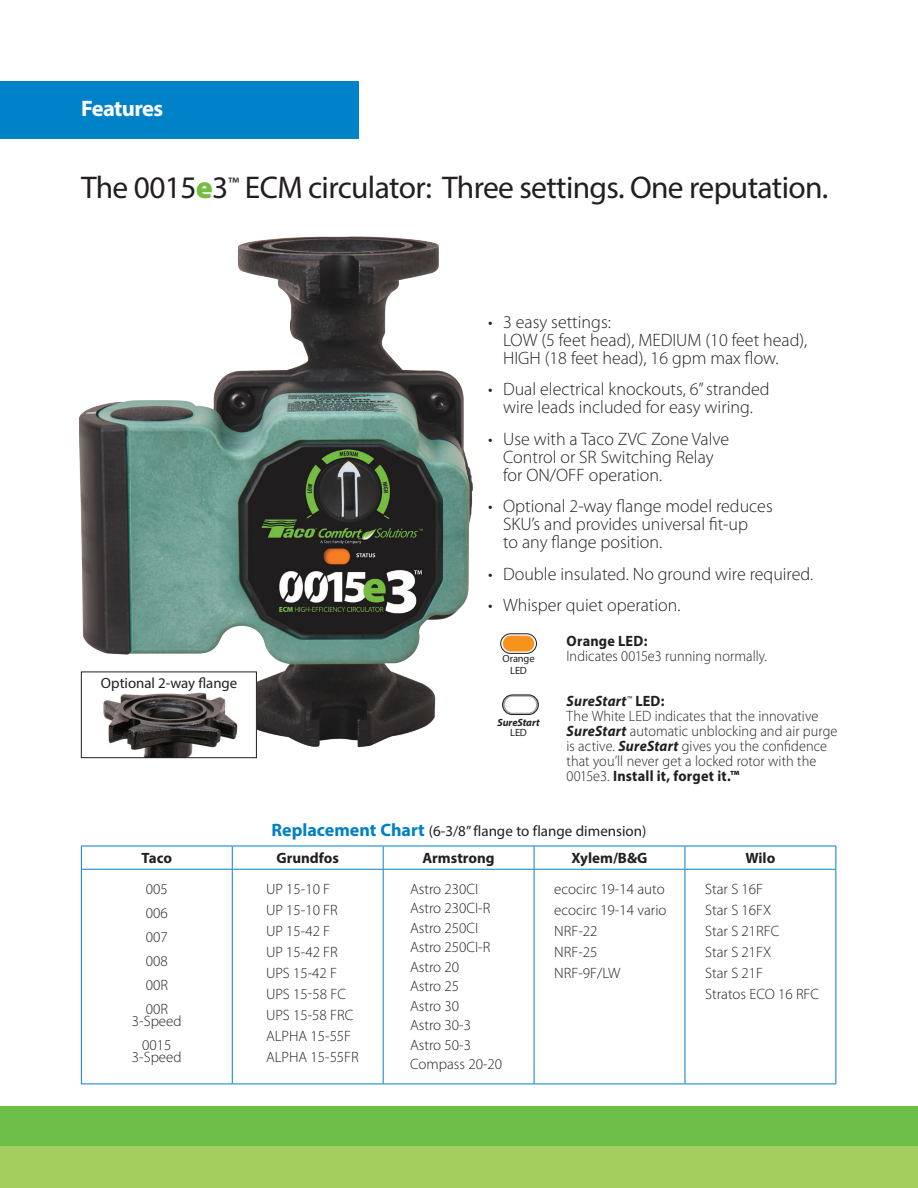
<style>
.page{position:relative;width:918px;height:1188px;background:#fff}
.page>*{position:absolute;margin:0;border:0;box-sizing:border-box;transform-origin:0 0}
.t1{font:31.5px "Myriad Pro";letter-spacing:-.02em;color:#231f20}
.t2{font:700 22.5px "Myriad Pro";letter-spacing:-.025em;color:#fff}
.t3{font:300 18px/18px "Myriad Pro";color:#231f20}
.t4{font:300 15px/21px "Myriad Pro";color:#231f20}
.t5{font:300 15px/15px "Myriad Pro";color:#231f20;scale:.95 1}
.t6{font:15px "Myriad Pro";color:#231f20}
.t7{font:700 15px "Myriad Pro";color:#231f20}
.t8{font:700 15px "Myriad Pro";color:#231f20;scale:.95 1}
.t9{font:14.85px "Myriad Pro";color:#231f20}
.t10{font:10.5px/12px "Myriad Pro";letter-spacing:-.015em;color:#231f20;text-align:center}
.t11{font:italic 700 10.5px "Myriad Pro";letter-spacing:-.01em;color:#231f20}
.s1{font-weight:900;color:#76bd42}
.s2{font-weight:700;font-style:italic}
.s3{font-weight:700}
.s4{font-weight:700;font-size:18px;color:#0081c4}
</style>
<div class="page">
<img style="left:80px;top:236px;width:393px;height:523px">
<div style="left:81px;top:672px;width:175px;height:86px;background:#fff"></div>
<img style="left:103px;top:692px;width:135px;height:64px">
<div style="left:81px;top:672px;width:176px;height:86px;border:1px solid #231f20"></div>
<svg style="left:501px;top:634px;width:35px;height:19px"></svg>
<div style="left:500px;top:633px;width:37px;height:21px;border:1px solid #231f20;border-radius:10px"></div>
<div style="left:503px;top:636px;width:31px;height:16px;background:#f7931d;border-radius:8px"></div>
<svg style="left:503px;top:695px;width:35px;height:20px"></svg>
<div style="left:502px;top:694px;width:37px;height:21px;border:1px solid #231f20;border-radius:10px"></div>
<div style="left:505px;top:697px;width:31px;height:16px;background:#fff;border-radius:8px"></div>
<hr style="left:81px;top:846px;width:151px;height:1px;background:#0081c4">
<svg style="left:81px;top:846px;width:1px;height:23px"></svg>
<hr style="left:232px;top:846px;width:151px;height:1px;background:#0081c4">
<svg style="left:232px;top:846px;width:1px;height:23px"></svg>
<hr style="left:383px;top:846px;width:151px;height:1px;background:#0081c4">
<svg style="left:383px;top:846px;width:1px;height:23px"></svg>
<hr style="left:534px;top:846px;width:151px;height:1px;background:#0081c4">
<svg style="left:534px;top:846px;width:1px;height:23px"></svg>
<hr style="left:685px;top:846px;width:151px;height:1px;background:#0081c4">
<svg style="left:685px;top:846px;width:1px;height:23px"></svg>
<svg style="left:836px;top:846px;width:1px;height:23px"></svg>
<hr style="left:81px;top:869px;width:151px;height:1px;background:#0081c4">
<hr style="left:81px;top:870px;width:1px;height:214px;background:#0081c4">
<hr style="left:232px;top:869px;width:151px;height:1px;background:#0081c4">
<hr style="left:232px;top:870px;width:1px;height:214px;background:#0081c4">
<hr style="left:383px;top:869px;width:151px;height:1px;background:#0081c4">
<hr style="left:383px;top:870px;width:1px;height:214px;background:#0081c4">
<hr style="left:534px;top:869px;width:151px;height:1px;background:#0081c4">
<hr style="left:534px;top:870px;width:1px;height:214px;background:#0081c4">
<hr style="left:685px;top:869px;width:151px;height:1px;background:#0081c4">
<hr style="left:685px;top:870px;width:1px;height:214px;background:#0081c4">
<hr style="left:836px;top:870px;width:1px;height:214px;background:#0081c4">
<hr style="left:81px;top:1084px;width:151px;height:1px;background:#0081c4">
<hr style="left:232px;top:1084px;width:151px;height:1px;background:#0081c4">
<hr style="left:383px;top:1084px;width:151px;height:1px;background:#0081c4">
<hr style="left:534px;top:1084px;width:151px;height:1px;background:#0081c4">
<hr style="left:685px;top:1084px;width:151px;height:1px;background:#0081c4">
<div style="left:0;top:81px;width:359px;height:58px;background:#0082c8"></div>
<div style="left:0;top:1146px;width:918px;height:42px;background:#a4cf5e"></div>
<div style="left:0;top:1106px;width:918px;height:40px;background:#6ebe4a"></div>
<p class="t2" style="left:81px;top:94px;width:84px">Features</p>
<h1 class="t1" style="left:81px;top:168px;width:749px">The 0015<span class="s1">e</span>3<sup>™</sup> ECM circulator: Three settings. One reputation.</h1>
<p class="t9" style="left:101px;top:674px;width:138px">Optional 2-way flange</p>
<p class="t3" style="left:503px;top:313px;width:306px;text-indent:-15px">• 3 easy settings:<br>LOW (5 feet head), MEDIUM (10 feet head),<br>HIGH (18 feet head), 16 gpm max flow.</p>
<p class="t3" style="left:488px;top:380px;width:283px;text-align:center">• Dual electrical knockouts, 6” stranded wire leads included for easy wiring.</p>
<p class="t3" style="left:503px;top:430px;width:228px;text-indent:-15px">• Use with a Taco ZVC Zone Valve<br>Control or SR Switching Relay for ON/OFF operation.</p>
<p class="t3" style="left:503px;top:497px;width:271px;text-indent:-15px">• Optional 2-way flange model reduces<br>SKU’s and provides universal fit-up<br>to any flange position.</p>
<p class="t3" style="left:488px;top:565px;width:327px">• Double insulated. No ground wire required.</p>
<p class="t3" style="left:488px;top:596px;width:194px">• Whisper quiet operation.</p>
<p class="t10" style="left:503px;top:653px;width:34px">Orange<br>LED</p>
<p class="t11" style="left:497px;top:716px;width:44px">SureStart</p>
<p class="t10" style="left:510px;top:727px;width:18px">LED</p>
<p class="t8" style="left:567px;top:631px;width:87px">Orange LED:</p>
<p class="t5" style="left:567px;top:648px;width:213px">Indicates 0015e3 running normally.</p>
<p class="t5" style="left:567px;top:693px;width:287px"><span class="s2">SureStart</span><sup>™</sup> <span class="s3">LED:<br></span>The White LED indicates that the innovative <span class="s2">SureStart</span> automatic unblocking and air purge is active. <span class="s2">SureStart</span> gives you the confidence that you’ll never get a locked rotor with the 0015e3. <span class="s3">Install it, forget it.™</span></p>
<p class="t6" style="left:272px;top:821px;width:376px"><span class="s4">Replacement Chart</span> (6-3/8” flange to flange dimension)</p>
<p class="t7" style="left:142px;top:848px;width:32px">Taco</p>
<p class="t7" style="left:276px;top:848px;width:64px">Grundfos</p>
<p class="t7" style="left:423px;top:848px;width:74px">Armstrong</p>
<p class="t7" style="left:572px;top:848px;width:77px">Xylem/B&amp;G</p>
<p class="t7" style="left:746px;top:848px;width:31px">Wilo</p>
<p class="t4" style="left:146px;top:877px;width:24px;line-height:24px;text-align:justify">005<br>006<br>007<br>008<br>00R 00R</p>
<p class="t4" style="left:132px;top:1009px;width:51px;line-height:24px;text-align:center">3-Speed<br>0015</p>
<p class="t4" style="left:132px;top:1046px;width:51px">3-Speed</p>
<p class="t4" style="left:266px;top:878px;width:94px">UP 15-10 F<br>UP 15-10 FR<br>UP 15-42 F<br>UP 15-42 FR<br>UPS 15-42 F<br>UPS 15-58 FC<br>UPS 15-58 FRC<br>ALPHA 15-55F<br>ALPHA 15-55FR</p>
<p class="t4" style="left:410px;top:879px;width:94px;line-height:19.5px">Astro 230CI<br>Astro 230CI-R<br>Astro 250CI<br>Astro 250CI-R<br>Astro 20<br>Astro 25<br>Astro 30<br>Astro 30-3<br>Astro 50-3<br>Compass 20-20</p>
<p class="t4" style="left:554px;top:878px;width:114px">ecocirc 19-14 auto ecocirc 19-14 vario<br>NRF-22<br>NRF-25<br>NRF-9F/LW</p>
<p class="t4" style="left:705px;top:878px;width:115px">Star S 16F<br>Star S 16FX<br>Star S 21RFC<br>Star S 21FX<br>Star S 21F<br>Stratos ECO 16 RFC</p>
</div>
